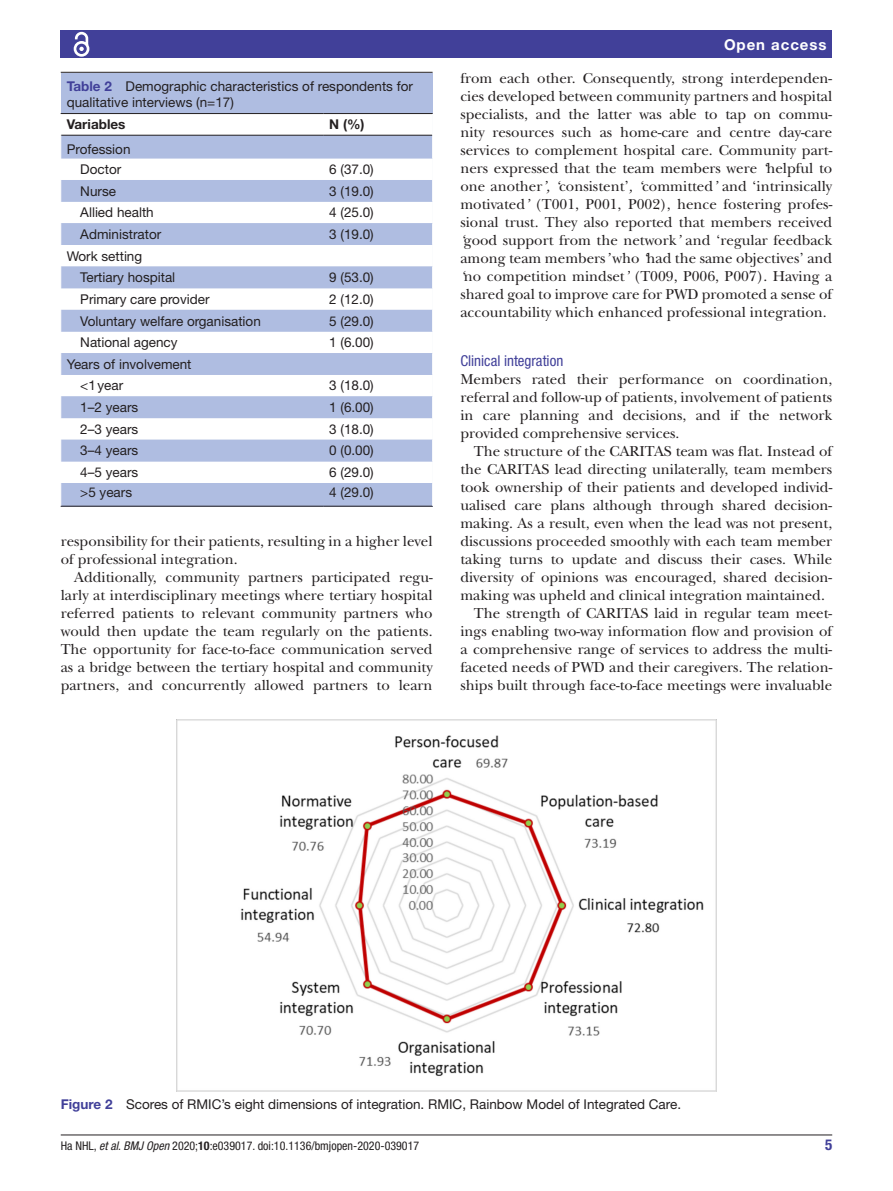
<style>
.page{position:relative;width:893px;height:1191px;background:#fff}
.page>*{position:absolute;margin:0;border:0;box-sizing:border-box;transform-origin:0 0}
.t1{font:15px/18px "New Baskerville";color:#231f20;text-align:justify}
.t2{font:condensed 15px "Helvetica Neue LT Std";color:#414099}
.t3{font:700 15px "Helvetica Neue LT Std";letter-spacing:.065em;color:#fff}
.t4{font:700 condensed 15px "Helvetica Neue LT Std";color:#414099}
.t5{font:13.5px/21.6px "Helvetica Neue LT Std";color:#231f20}
.t6{font:700 13.5px "Helvetica Neue LT Std";color:#231f20}
.t7{font:condensed 12px "Helvetica Neue LT Std";color:#231f20}
.s1{font-weight:700;color:#414099}
.s2{font-style:italic}
.s3{font-weight:700}
</style>
<div class="page">
<hr style="left:61px;top:1134px;width:771px;height:1px;background:#231f20">
<div style="left:61px;top:31px;width:771px;height:27px;background:#414099"></div>
<svg style="left:73px;top:31px;width:17px;height:26px"></svg>
<img style="left:176px;top:719px;width:540px;height:372px">
<div style="left:61px;top:73px;width:372px;height:433px;background:#afbde1"></div>
<hr style="left:61px;top:72px;width:372px;height:1px;background:#231f20">
<svg style="left:61px;top:114px;width:371px;height:21px;background:#fbfbfb"></svg>
<svg style="left:61px;top:136px;width:371px;height:370px"></svg>
<hr style="left:61px;top:113px;width:262px;height:1px;background:#231f20">
<hr style="left:61px;top:135px;width:262px;height:1px;background:#231f20">
<hr style="left:323px;top:113px;width:110px;height:1px;background:#231f20">
<hr style="left:323px;top:135px;width:109px;height:1px;background:#231f20">
<hr style="left:61px;top:506px;width:262px;height:1px;background:#231f20">
<hr style="left:323px;top:506px;width:110px;height:1px;background:#231f20">
<svg style="left:432px;top:114px;width:1px;height:392px"></svg>
<p class="t5" style="left:67px;top:77px;width:348px;line-height:16.5px"><span class="s1">Table 2</span> Demographic characteristics of respondents for qualitative interviews (n=17)</p>
<p class="t6" style="left:67px;top:116px;width:60px">Variables</p>
<p class="t6" style="left:329px;top:116px;width:37px">N (%)</p>
<p class="t5" style="left:67px;top:139px;width:65px;line-height:20.1px;text-align:center">Profession<br>Doctor</p>
<p class="t5" style="left:329px;top:158px;width:46px">6 (37.0)</p>
<p class="t5" style="left:80px;top:180px;width:37px">Nurse</p>
<p class="t5" style="left:329px;top:180px;width:46px">3 (19.0)</p>
<p class="t5" style="left:80px;top:201px;width:75px">Allied health</p>
<p class="t5" style="left:329px;top:201px;width:46px">4 (25.0)</p>
<p class="t5" style="left:80px;top:223px;width:83px">Administrator</p>
<p class="t5" style="left:329px;top:223px;width:46px">3 (19.0)</p>
<p class="t5" style="left:80px;top:245px;width:96px;text-indent:-14px">Work setting<br>Tertiary hospital</p>
<p class="t5" style="left:329px;top:266px;width:46px">9 (53.0)</p>
<p class="t5" style="left:80px;top:288px;width:131px">Primary care provider</p>
<p class="t5" style="left:329px;top:288px;width:46px">2 (12.0)</p>
<p class="t5" style="left:80px;top:310px;width:182px">Voluntary welfare organisation</p>
<p class="t5" style="left:329px;top:310px;width:46px">5 (29.0)</p>
<p class="t5" style="left:80px;top:331px;width:99px">National agency</p>
<p class="t5" style="left:329px;top:331px;width:46px">1 (6.00)</p>
<p class="t5" style="left:80px;top:353px;width:113px;text-indent:-14px">Years of involvement &lt;1year</p>
<p class="t5" style="left:329px;top:375px;width:46px">3 (18.0)</p>
<p class="t5" style="left:80px;top:396px;width:60px">1–2 years</p>
<p class="t5" style="left:329px;top:396px;width:46px">1 (6.00)</p>
<p class="t5" style="left:80px;top:418px;width:60px">2–3 years</p>
<p class="t5" style="left:329px;top:418px;width:46px">3 (18.0)</p>
<p class="t5" style="left:80px;top:439px;width:60px">3–4 years</p>
<p class="t5" style="left:329px;top:439px;width:46px">0 (0.00)</p>
<p class="t5" style="left:80px;top:461px;width:60px">4–5 years</p>
<p class="t5" style="left:329px;top:461px;width:46px">6 (29.0)</p>
<p class="t5" style="left:80px;top:481px;width:53px">&gt;5 years</p>
<p class="t5" style="left:329px;top:481px;width:46px">4 (29.0)</p>
<p class="t1" style="left:61px;top:532px;width:373px">responsibility for their patients, resulting in a higher level of professional integration.</p>
<p class="t1" style="left:61px;top:568px;width:373px;text-indent:14px">Additionally, community partners participated regu&shy;larly at interdisciplinary meetings where tertiary hospital referred patients to relevant community partners who would then update the team regularly on the patients.<br>The opportunity for face-to-face communication served as a bridge between the tertiary hospital and community partners, and concurrently allowed partners to learn</p>
<p class="t3" style="left:724px;top:35px;width:104px">Open access</p>
<p class="t1" style="left:460px;top:69px;width:373px">from each other. Consequently, strong interdependen&shy;cies developed between community partners and hospital specialists, and the latter was able to tap on commu&shy;nity resources such as home-care and centre day-care services to complement hospital care. Community part&shy;ners expressed that the team members were <span class="s2">‘</span>helpful to one another<span class="s2">’, ‘</span>consistent’<span class="s2">, ‘</span>committed<span class="s2">’</span> and ‘intrinsically motivated<span class="s2">’</span> (T001, P001, P002), hence fostering profes&shy;sional trust. They also reported that members received <span class="s2">‘</span>good support from the network<span class="s2">’</span> and ‘regular feedback among team members<span class="s2">’</span> who <span class="s2">‘</span>had the same objectives’ and <span class="s2">‘</span>no competition mindset<span class="s2">’</span> (T009, P006, P007). Having a shared goal to improve care for PWD promoted a sense of accountability which enhanced professional integration.</p>
<p class="t2" style="left:460px;top:352px;width:104px">Clinical integration</p>
<p class="t1" style="left:460px;top:370px;width:373px">Members rated their performance on coordination, referral and follow-up of patients, involvement of patients in care planning and decisions, and if the network provided comprehensive services.</p>
<p class="t1" style="left:474px;top:442px;width:360px">The structure of the CARITAS team was flat. Instead of</p>
<p class="t1" style="left:460px;top:460px;width:373px">the CARITAS lead directing unilaterally, team members</p>
<p class="t1" style="left:460px;top:478px;width:373px">took ownership of their patients and developed individ-</p>
<p class="t1" style="left:460px;top:496px;width:373px">ualised care plans although through shared decision-</p>
<p class="t1" style="left:460px;top:514px;width:373px">making. As a result, even when the lead was not present,</p>
<p class="t1" style="left:460px;top:532px;width:373px">discussions proceeded smoothly with each team member</p>
<p class="t1" style="left:460px;top:550px;width:373px">taking turns to update and discuss their cases. While</p>
<p class="t1" style="left:460px;top:568px;width:373px">diversity of opinions was encouraged, shared decision-</p>
<p class="t1" style="left:460px;top:586px;width:366px">making was upheld and clinical integration maintained.</p>
<p class="t1" style="left:474px;top:604px;width:360px">The strength of CARITAS laid in regular team meet-</p>
<p class="t1" style="left:460px;top:622px;width:373px">ings enabling two-way information flow and provision of</p>
<p class="t1" style="left:460px;top:640px;width:373px">a comprehensive range of services to address the multi-</p>
<p class="t1" style="left:460px;top:658px;width:373px">faceted needs of PWD and their caregivers. The relation-</p>
<p class="t1" style="left:460px;top:676px;width:373px">ships built through face-to-face meetings were invaluable</p>
<p class="t5" style="left:61px;top:1093px;width:622px"><span class="s1">Figure 2</span> Scores of RMIC’s eight dimensions of integration. RMIC, Rainbow Model of Integrated Care.</p>
<p class="t7" style="left:61px;top:1138px;width:360px">Ha NHL, <span class="s2">et al</span>. <span class="s2">BMJ Open</span> 2020;<span class="s3">10</span>:e039017. doi:10.1136/bmjopen-2020-039017</p>
<p class="t4" style="left:825px;top:1135px;width:9px">5</p>
</div>
